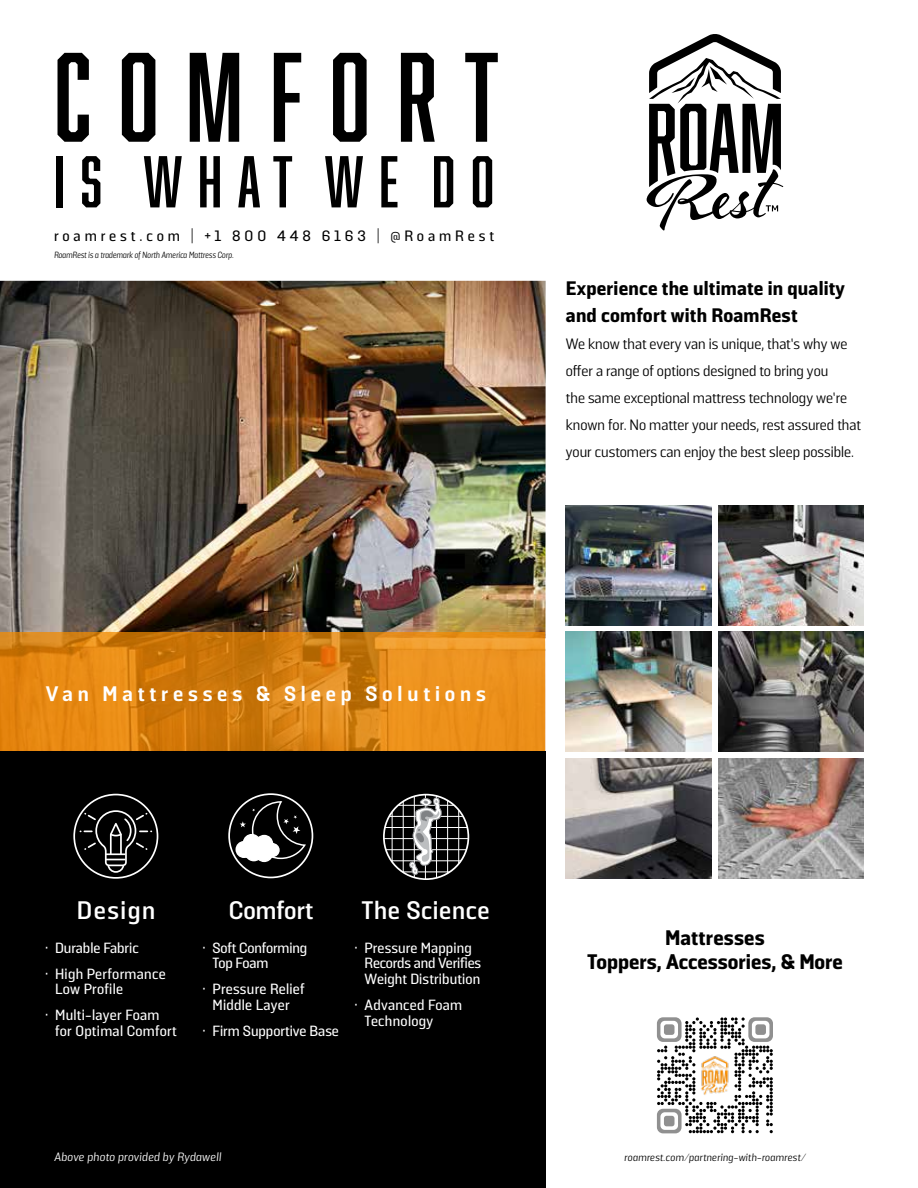
<style>
.page{position:relative;width:918px;height:1188px;background:#fff}
.page>*{position:absolute;margin:0;border:0;box-sizing:border-box;transform-origin:0 0}
.t1{font:117px "Abolition";letter-spacing:.23em;color:#000}
.t2{font:67.5px "Abolition";letter-spacing:.23em;color:#000}
.t3{font:700 25.35px "Solido";letter-spacing:.025em;color:#fff}
.t4{font:700 25.35px "Solido";letter-spacing:-.005em;color:#fff}
.t5{font:900 21px/24px "Solido";color:#000;text-align:center}
.t6{font:800 21px "Solido";letter-spacing:.23em;color:#fff}
.t7{font:900 19.5px/27px "Solido";letter-spacing:.01em;color:#000}
.t8{font:15px/27px "Solido";color:#000}
.t9{font:500 15px "Solido";letter-spacing:.26em;color:#000}
.t10{font:500 14.7px/15.8px "Solido";letter-spacing:.01em;color:#fff}
.t11{font:500 14.7px/15.8px "Solido";letter-spacing:-.01em;color:#fff}
.t12{font:italic 12px "Solido";letter-spacing:.02em;color:#fff}
.t13{font:italic 10.5px "Solido";letter-spacing:.02em;color:#000}
.t14{font:italic 9px "Solido";color:#000;scale:.88 1}
</style>
<div class="page">
<img style="left:0;top:281px;width:546px;height:501px">
<svg style="left:0;top:632px;width:545px;height:120px;background:#db8314"></svg>
<div style="left:0;top:752px;width:545px;height:436px;background:#000"></div>
<svg style="left:657px;top:1017px;width:116px;height:117px"></svg>
<img style="left:696px;top:1052px;width:38px;height:47px">
<img style="left:566px;top:505px;width:146px;height:120px">
<img style="left:566px;top:632px;width:146px;height:120px">
<img style="left:566px;top:758px;width:146px;height:120px">
<img style="left:718px;top:505px;width:146px;height:120px">
<img style="left:718px;top:632px;width:146px;height:120px">
<img style="left:718px;top:758px;width:146px;height:120px">
<svg style="left:647px;top:34px;width:136px;height:196px"></svg>
<div style="left:73px;top:794px;width:85px;height:85px;border:2px solid #fff;border-radius:50%"></div>
<svg style="left:80px;top:809px;width:72px;height:65px"></svg>
<div style="left:228px;top:793px;width:85px;height:85px;border:2px solid #fff;border-radius:50%"></div>
<svg style="left:235px;top:800px;width:72px;height:63px"></svg>
<svg style="left:384px;top:795px;width:84px;height:84px"></svg>
<div style="left:383px;top:794px;width:86px;height:86px;border:2px solid #fff;border-radius:50%"></div>
<hr style="left:384px;top:805px;width:84px;height:1px;background:#fff">
<hr style="left:384px;top:816px;width:84px;height:1px;background:#fff">
<hr style="left:384px;top:827px;width:84px;height:1px;background:#fff">
<hr style="left:384px;top:838px;width:84px;height:1px;background:#fff">
<hr style="left:384px;top:849px;width:84px;height:1px;background:#fff">
<hr style="left:384px;top:861px;width:84px;height:1px;background:#fff">
<hr style="left:384px;top:872px;width:84px;height:1px;background:#fff">
<hr style="left:392px;top:795px;width:1px;height:84px;background:#fff">
<hr style="left:403px;top:795px;width:1px;height:84px;background:#fff">
<hr style="left:414px;top:795px;width:1px;height:84px;background:#fff">
<hr style="left:425px;top:795px;width:1px;height:84px;background:#fff">
<hr style="left:436px;top:795px;width:1px;height:84px;background:#fff">
<hr style="left:447px;top:795px;width:1px;height:84px;background:#fff">
<hr style="left:458px;top:795px;width:1px;height:84px;background:#fff">
<svg style="left:409px;top:797px;width:33px;height:78px"></svg>
<h1 class="t1" style="left:54px;top:29px;width:446px">COMFORT</h1>
<h2 class="t2" style="left:54px;top:143px;width:442px">IS WHAT WE DO</h2>
<p class="t9" style="left:54px;top:227px;width:442px">roamrest.com | +1 800 448 6163 | @RoamRest</p>
<p class="t14" style="left:54px;top:250px;width:206px">RoamRest is a trademark of North America Mattress Corp.</p>
<h3 class="t7" style="left:566px;top:276px;width:281px">Experience the ultimate in quality and comfort with RoamRest</h3>
<p class="t8" style="left:566px;top:331px;width:297px">We know that every van is unique, that’s why we offer a range of options designed to bring you<br>the same exceptional mattress technology we’re known for. No matter your needs, rest assured that your customers can enjoy the best sleep possible.</p>
<h3 class="t6" style="left:46px;top:681px;width:442px">Van Mattresses &amp; Sleep Solutions</h3>
<h3 class="t3" style="left:77px;top:896px;width:80px">Design</h3>
<p class="t10" style="left:45px;top:940px;width:95px">• Durable Fabric</p>
<p class="t10" style="left:55px;top:966px;width:112px;text-indent:-10px">• High Performance<br>Low Profile</p>
<p class="t10" style="left:55px;top:1008px;width:123px;text-indent:-10px">• Multi-layer Foam for Optimal Comfort</p>
<h3 class="t4" style="left:229px;top:896px;width:86px">Comfort</h3>
<p class="t11" style="left:212px;top:940px;width:96px;text-indent:-10px">• Soft Conforming<br>Top Foam</p>
<p class="t10" style="left:202px;top:982px;width:104px;text-align:center">• Pressure Relief<br>Middle Layer</p>
<p class="t10" style="left:202px;top:1024px;width:138px">• Firm Supportive Base</p>
<h3 class="t3" style="left:362px;top:896px;width:129px">The Science</h3>
<p class="t10" style="left:365px;top:940px;width:118px;text-indent:-10px">• Pressure Mapping<br>Records and Verifies<br>Weight Distribution</p>
<p class="t10" style="left:365px;top:998px;width:99px;text-indent:-10px">• Advanced Foam<br>Technology</p>
<p class="t12" style="left:54px;top:1150px;width:169px">Above photo provided by Rydawell</p>
<h3 class="t5" style="left:587px;top:927px;width:257px">Mattresses<br>Toppers, Accessories, &amp; More</h3>
<p class="t13" style="left:624px;top:1151px;width:183px">roamrest.com/partnering-with-roamrest/</p>
</div>
